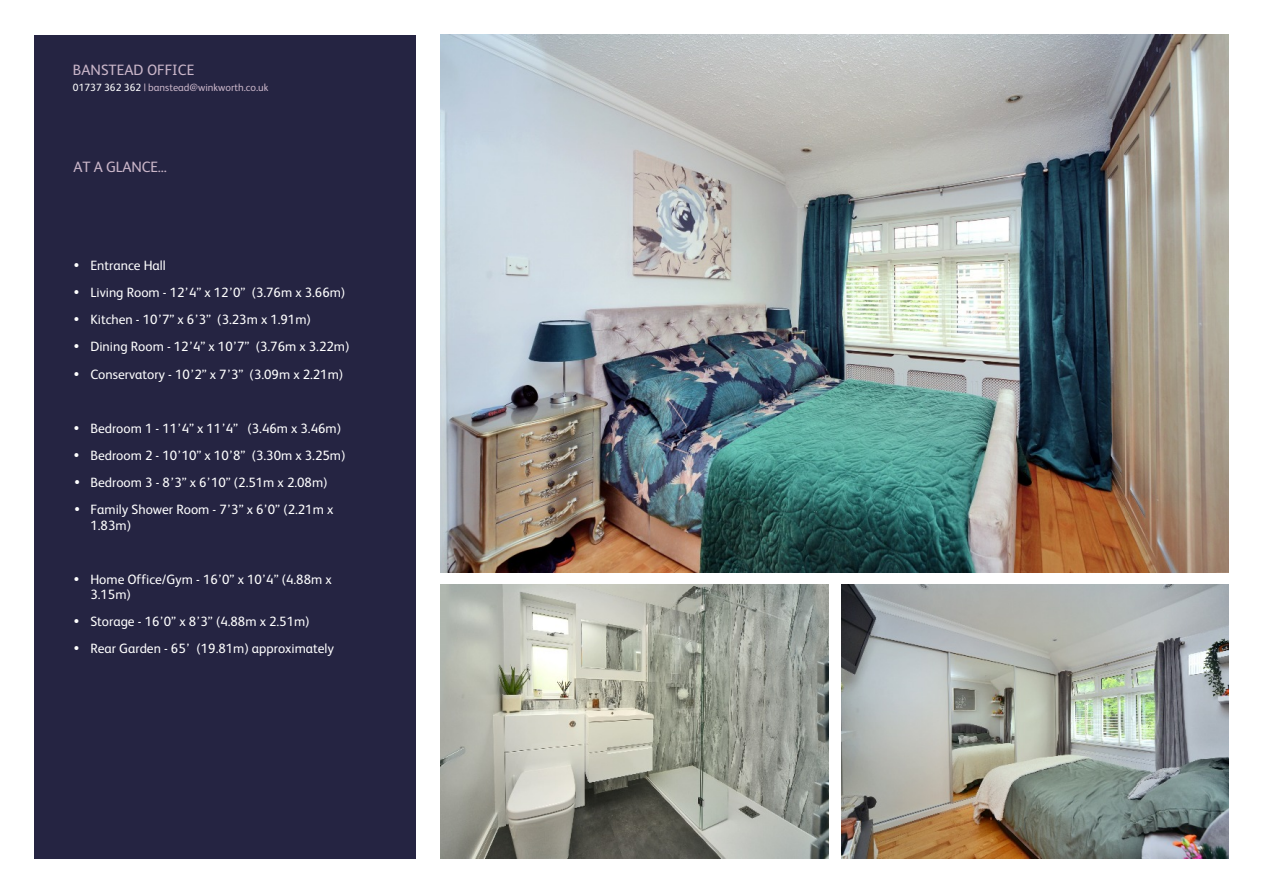
<style>
.page{position:relative;width:1263px;height:893px;background:#fff}
.page>*{position:absolute;margin:0;border:0;box-sizing:border-box;transform-origin:0 0}
.t1{font:15px "FS Albert";color:#cab6c9}
.t2{font:13.5px/27.2px "FS Albert";color:#fff}
.t3{font:10.5px "FS Albert";color:#cab6c9}
.s1{color:#fefefe}
</style>
<div class="page">
<div style="left:34px;top:36px;width:381px;height:823px;background:#252442"></div>
<img style="left:441px;top:34px;width:788px;height:538px">
<img style="left:842px;top:584px;width:387px;height:275px">
<img style="left:441px;top:584px;width:387px;height:275px">
<p class="t1" style="left:73px;top:63px;width:123px">BANSTEAD OFFICE</p>
<p class="t3" style="left:73px;top:83px;width:197px"><span class="s1">01737 362 362</span> | banstead@winkworth.co.uk</p>
<p class="t1" style="left:74px;top:161px;width:95px">AT A GLANCE...</p>
<p class="t2" style="left:90px;top:253px;width:260px">Entrance Hall<br>Living Room - 12’4” x 12’0” (3.76m x 3.66m)<br>Kitchen - 10’7” x 6’3” (3.23m x 1.91m)<br>Dining Room - 12’4” x 10’7” (3.76m x 3.22m)<br>Conservatory - 10’2” x 7’3” (3.09m x 2.21m)</p>
<p class="t2" style="left:90px;top:416px;width:256px">Bedroom 1 - 11’4” x 11’4” (3.46m x 3.46m)<br>Bedroom 2 - 10’10” x 10’8” (3.30m x 3.25m)<br>Bedroom 3 - 8’3” x 6’10” (2.51m x 2.08m)<br>Family Shower Room - 7’3” x 6’0” (2.21m x</p>
<p class="t2" style="left:91px;top:512px;width:42px">1.83m)</p>
<p class="t2" style="left:90px;top:573px;width:243px;line-height:15.1px">Home Office/Gym - 16’0” x 10’4” (4.88m x<br>3.15m)</p>
<p class="t2" style="left:90px;top:609px;width:245px">Storage - 16’0” x 8’3” (4.88m x 2.51m)<br>Rear Garden - 65’ (19.81m) approximately</p>
</div>
